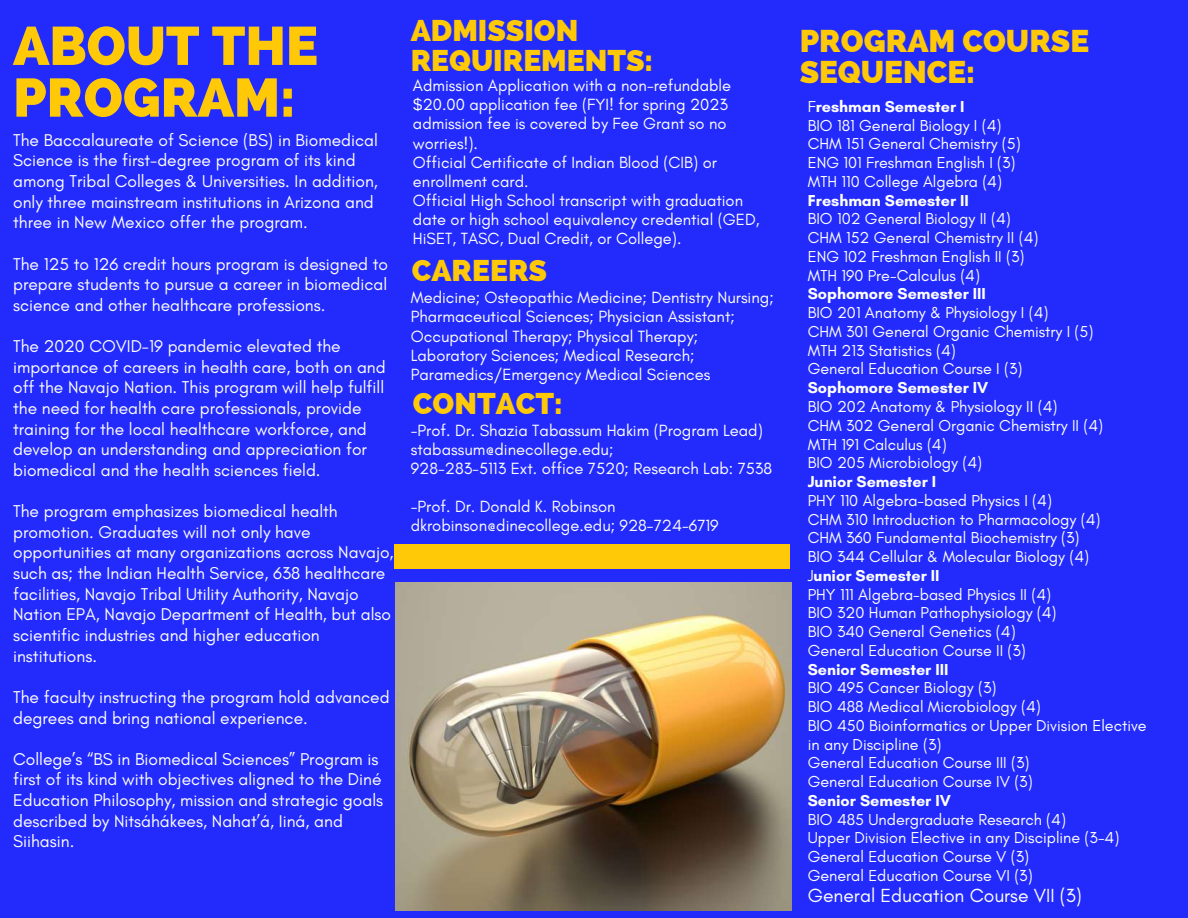
<style>
.page{position:relative;width:1188px;height:918px;background:#222bfc}
.page>*{position:absolute;margin:0;border:0;box-sizing:border-box;transform-origin:0 0}
.t1{font:800 54px "Raleway";color:#ffc908}
.t2{font:800 31.5px "Raleway";color:#ffc908}
.t3{font:800 30px/29.2px "Raleway";color:#ffc908}
.t4{font:19.35px "Glacial Indifference";color:#fff}
.t5{font:17.4px/20.7px "Glacial Indifference";color:#fff}
.t6{font:16.5px/19.2px "Glacial Indifference";color:#fff}
.t7{font:16.2px/18.8px "Glacial Indifference";color:#fff}
.t8{font:700 16.2px "Glacial Indifference";color:#fff}
.s1{font-weight:700}
</style>
<div class="page">
<div style="left:394px;top:545px;width:396px;height:24px;background:#ffc908"></div>
<img style="left:395px;top:583px;width:396px;height:327px">
<h3 class="t3" style="left:411px;top:16px;width:244px">ADMISSION<br>REQUIREMENTS:</h3>
<h2 class="t2" style="left:800px;top:22px;width:291px">PROGRAM COURSE</h2>
<h1 class="t1" style="left:13px;top:14px;width:306px">ABOUT THE</h1>
<h2 class="t2" style="left:800px;top:53px;width:177px">SEQUENCE:</h2>
<h1 class="t1" style="left:13px;top:66px;width:284px">PROGRAM:</h1>
<p class="t6" style="left:413px;top:76px;width:348px">Admission Application with a non-refundable $20.00 application fee (FYI! for spring 2023 admission fee is covered by Fee Grant so no worries!).<br>Official Certificate of Indian Blood (CIB) or enrollment card.<br>Official High School transcript with graduation date or high school equivalency credential (GED, HiSET, TASC, Dual Credit, or College).</p>
<p class="t7" style="left:808px;top:97px;width:215px">F<span class="s1">reshman Semester I<br></span>BIO 181 General Biology I (4)<br>CHM 151 General Chemistry (5)<br>ENG 101 Freshman English I (3)<br>MTH 110 College Algebra (4)</p>
<p class="t8" style="left:808px;top:190px;width:163px">Freshman Semester II</p>
<p class="t7" style="left:808px;top:209px;width:232px">BIO 102 General Biology II (4)<br>CHM 152 General Chemistry II (4)<br>ENG 102 Freshman English II (3)<br>MTH 190 Pre-Calculus (4)</p>
<p class="t8" style="left:808px;top:284px;width:180px">Sophomore Semester III</p>
<p class="t7" style="left:808px;top:303px;width:287px">BIO 201 Anatomy &amp; Physiology I (4)<br>CHM 301 General Organic Chemistry I (5)<br>MTH 213 Statistics (4)<br>General Education Course I (3)</p>
<p class="t8" style="left:808px;top:378px;width:182px">Sophomore Semester IV</p>
<p class="t7" style="left:808px;top:397px;width:297px">BIO 202 Anatomy &amp; Physiology II (4)<br>CHM 302 General Organic Chemistry II (4)<br>MTH 191 Calculus (4)<br>BIO 205 Microbiology (4)</p>
<p class="t8" style="left:808px;top:472px;width:130px">Junior Semester I</p>
<p class="t7" style="left:808px;top:491px;width:294px">PHY 110 Algebra-based Physics I (4)<br>CHM 310 Introduction to Pharmacology (4)<br>CHM 360 Fundamental Biochemistry (3)<br>BIO 344 Cellular &amp; Molecular Biology (4)<br>J<span class="s1">unior Semester II<br></span>PHY 111 Algebra-based Physics II (4)<br>BIO 320 Human Pathophysiology (4)<br>BIO 340 General Genetics (4)<br>General Education Course II (3)</p>
<p class="t8" style="left:808px;top:659px;width:142px">Senior Semester III</p>
<p class="t7" style="left:808px;top:678px;width:341px">BIO 495 Cancer Biology (3)<br>BIO 488 Medical Microbiology (4)<br>BIO 450 Bioinformatics or Upper Division Elective in any Discipline (3)<br>General Education Course III (3)<br>General Education Course IV (3)</p>
<p class="t8" style="left:808px;top:791px;width:145px">Senior Semester IV</p>
<p class="t7" style="left:808px;top:810px;width:313px">BIO 485 Undergraduate Research (4)<br>Upper Division Elective in any Discipline (3-4)<br>General Education Course V (3)<br>General Education Course VI (3)</p>
<p class="t4" style="left:808px;top:884px;width:276px">General Education Course VII (3)</p>
<p class="t5" style="left:13px;top:129px;width:366px">The Baccalaureate of Science (BS) in Biomedical Science is the first-degree program of its kind among Tribal Colleges &amp; Universities. In addition, only three mainstream institutions in Arizona and three in New Mexico offer the program.</p>
<p class="t5" style="left:13px;top:253px;width:377px;text-align:justify">The 125 to 126 credit hours program is designed to prepare students to pursue a career in biomedical science and other healthcare professions.</p>
<p class="t5" style="left:13px;top:336px;width:374px">The 2020 COVID-19 pandemic elevated the importance of careers in health care, both on and off the Navajo Nation. This program will help fulfill the need for health care professionals, provide training for the local healthcare workforce, and develop an understanding and appreciation for biomedical and the health sciences field.</p>
<p class="t5" style="left:13px;top:501px;width:382px">The program emphasizes biomedical health promotion. Graduates will not only have opportunities at many organizations across Navajo, such as; the Indian Health Service, 638 healthcare facilities, Navajo Tribal Utility Authority, Navajo Nation EPA, Navajo Department of Health, but also scientific industries and higher education institutions.</p>
<p class="t5" style="left:13px;top:686px;width:378px">The faculty instructing the program hold advanced degrees and bring national experience.</p>
<p class="t5" style="left:13px;top:748px;width:372px">College’s “BS in Biomedical Sciences” Program is first of its kind with objectives aligned to the Diné Education Philosophy, mission and strategic goals described by Nitsáhákees, Nahat’á, Iiná, and Siihasin.</p>
<h3 class="t3" style="left:412px;top:256px;width:137px">CAREERS</h3>
<p class="t6" style="left:411px;top:288px;width:365px">Medicine; Osteopathic Medicine; Dentistry Nursing; Pharmaceutical Sciences; Physician Assistant; Occupational Therapy; Physical Therapy; Laboratory Sciences; Medical Research; Paramedics/Emergency Medical Sciences</p>
<h3 class="t3" style="left:413px;top:388px;width:151px">CONTACT:</h3>
<p class="t6" style="left:411px;top:420px;width:363px">-Prof. Dr. Shazia Tabassum Hakim (Program Lead) stabassum@dinecollege.edu;<br>928-283-5113 Ext. office 7520; Research Lab: 7538</p>
<p class="t6" style="left:411px;top:497px;width:309px">-Prof. Dr. Donald K. Robinson dkrobinson@dinecollege.edu; 928-724-6719</p>
</div>
